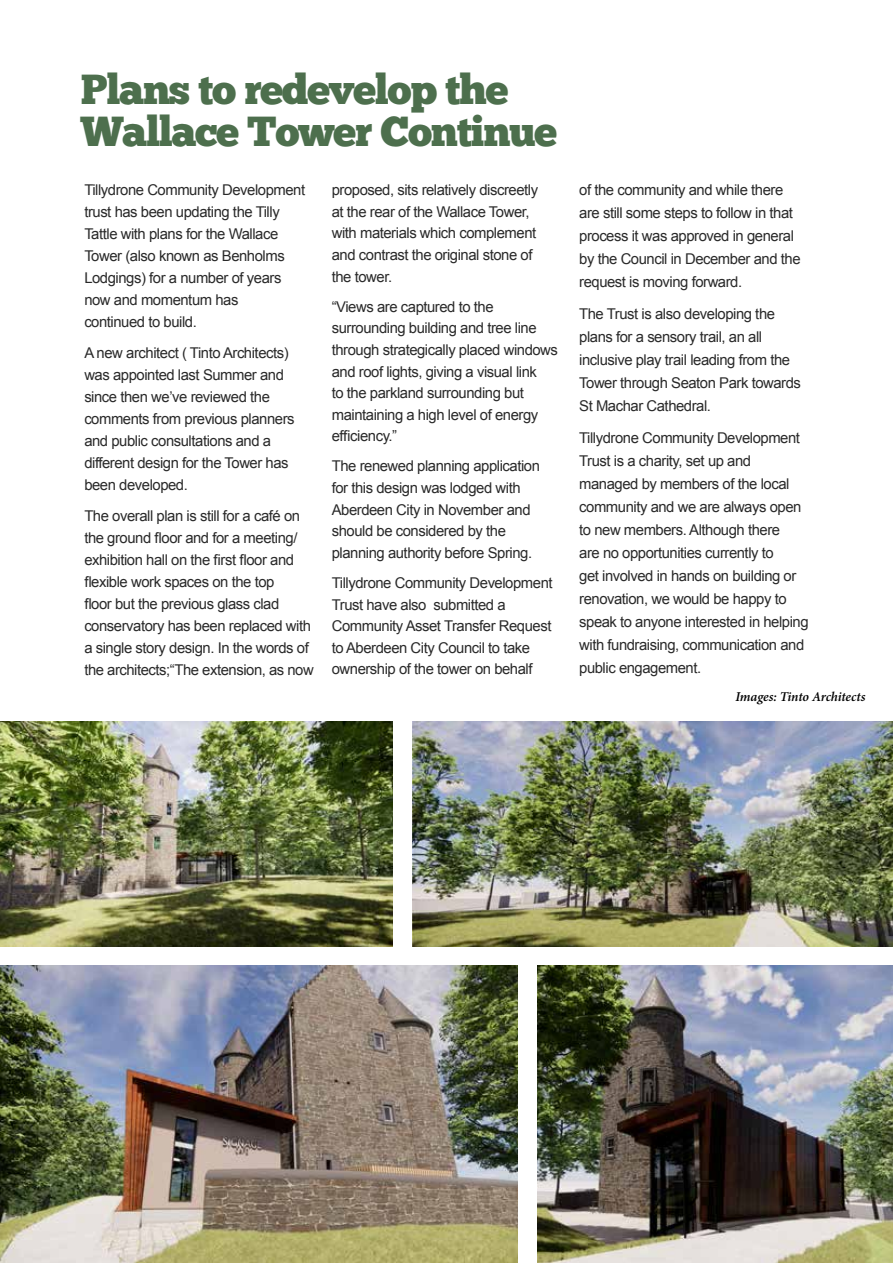
<style>
.page{position:relative;width:893px;height:1263px;background:#fff}
.page>*{position:absolute;margin:0;border:0;box-sizing:border-box;transform-origin:0 0}
.t1{font:42px/42px "Chunk Five";letter-spacing:-.03em;color:#4d6f4d}
.t2{font:14.85px/22px "Arial";letter-spacing:-.03em;color:#292929}
.t3{font:italic 600 13.5px "Minion Pro";letter-spacing:-.01em;color:#000}
</style>
<div class="page">
<img style="left:0;top:722px;width:392px;height:225px">
<img style="left:0;top:965px;width:517px;height:298px">
<img style="left:538px;top:965px;width:355px;height:298px">
<img style="left:413px;top:722px;width:480px;height:225px">
<h1 class="t1" style="left:81px;top:68px;width:478px">Plans to redevelop the<br>Wallace Tower Continue</h1>
<p class="t2" style="left:84px;top:179px;width:222px">Tillydrone Community Development trust has been updating the Tilly<br>Tattle with plans for the Wallace<br>Tower (also known as Benholms<br>Lodgings) for a number of years now and momentum has<br>continued to build.</p>
<p class="t2" style="left:84px;top:342px;width:212px">A new architect ( Tinto Architects) was appointed last Summer and since then we’ve reviewed the comments from previous planners and public consultations and a different design for the Tower has been developed.</p>
<p class="t2" style="left:84px;top:505px;width:231px">The overall plan is still for a café on the ground floor and for a meeting/ exhibition hall on the first floor and flexible work spaces on the top<br>floor but the previous glass clad conservatory has been replaced with a single story design. In the words of the architects;“The extension, as now</p>
<p class="t2" style="left:332px;top:179px;width:208px;line-height:21.6px">proposed, sits relatively discreetly at the rear of the Wallace Tower, with materials which complement and contrast the original stone of the tower.</p>
<p class="t2" style="left:332px;top:296px;width:228px;line-height:21.6px">“Views are captured to the surrounding building and tree line through strategically placed windows and roof lights, giving a visual link<br>to the parkland surrounding but maintaining a high level of energy efficiency.”</p>
<p class="t2" style="left:332px;top:456px;width:210px;line-height:21.6px">The renewed planning application for this design was lodged with<br>Aberdeen City in November and should be considered by the planning authority before Spring.</p>
<p class="t2" style="left:332px;top:572px;width:222px;line-height:21.6px">Tillydrone Community Development<br>Trust have also submitted a<br>Community Asset Transfer Request to Aberdeen City Council to take ownership of the tower on behalf</p>
<p class="t2" style="left:579px;top:179px;width:223px;line-height:23.1px">of the community and while there are still some steps to follow in that process it was approved in general by the Council in December and the request is moving forward.</p>
<p class="t2" style="left:579px;top:302px;width:223px;line-height:23px">The Trust is also developing the plans for a sensory trail, an all inclusive play trail leading from the<br>Tower through Seaton Park towards<br>St Machar Cathedral.</p>
<p class="t2" style="left:579px;top:426px;width:231px;line-height:23.1px">Tillydrone Community Development<br>Trust is a charity, set up and managed by members of the local community and we are always open to new members. Although there<br>are no opportunities currently to<br>get involved in hands on building or renovation, we would be happy to speak to anyone interested in helping with fundraising, communication and public engagement.</p>
<p class="t3" style="left:736px;top:687px;width:131px">Images: Tinto Architects</p>
</div>
